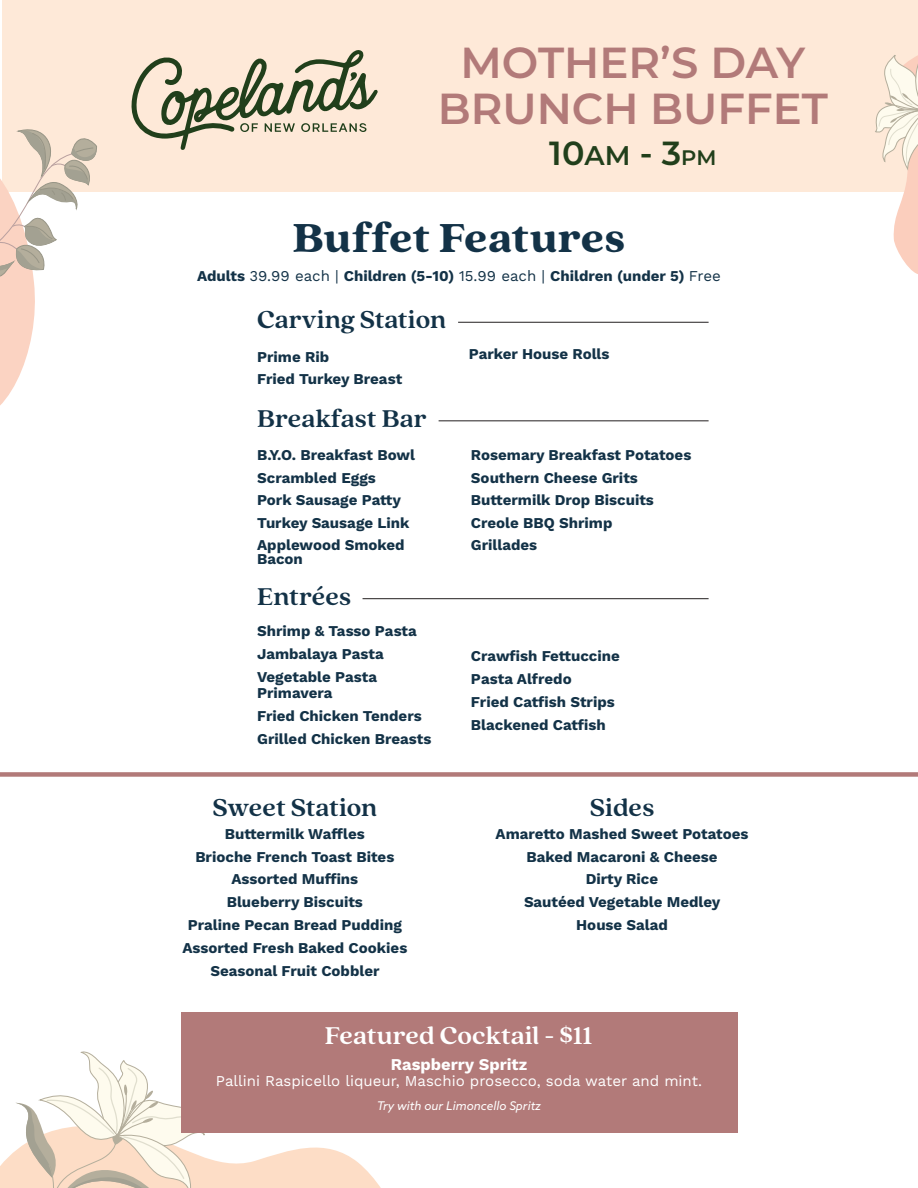
<style>
.page{position:relative;width:918px;height:1188px;background:#fff}
.page>*{position:absolute;margin:0;border:0;box-sizing:border-box;transform-origin:0 0}
.t1{font:900 45px "Quincy CF";letter-spacing:-.01em;color:#133247}
.t2{font:600 43.35px "Montserrat";color:#b27a79}
.t3{font:600 33.45px "Montserrat";color:#213f1b}
.t4{font:700 27px "Quincy CF";color:#133247}
.t5{font:700 27px "Quincy CF";color:#fff}
.t6{font:700 16.5px "Work Sans";color:#fff}
.t7{font:700 15px/22.8px "Work Sans";color:#133247}
.t8{font:15px "Work Sans";color:#fff}
.t9{font:italic 12px "Azo Sans";color:#fff}
.s1{font-size:27px}
.s2{font-size:21px}
.s3{font-weight:400}
</style>
<div class="page">
<svg style="left:0;top:772px;width:918px;height:361px"></svg>
<hr style="left:439px;top:420px;width:270px;height:1px;background:#231f20">
<hr style="left:458px;top:322px;width:251px;height:1px;background:#231f20">
<hr style="left:363px;top:598px;width:346px;height:1px;background:#231f20">
<div style="left:3px;top:0;width:915px;height:192px;background:#fee9d8"></div>
<svg style="left:131px;top:50px;width:247px;height:100px"></svg>
<svg style="left:0;top:125px;width:97px;height:280px"></svg>
<svg style="left:875px;top:55px;width:43px;height:219px"></svg>
<svg style="left:0;top:1050px;width:381px;height:138px"></svg>
<div style="left:181px;top:1012px;width:556px;height:121px;background:#b27a79"></div>
<h2 class="t2" style="left:461px;top:32px;width:346px">MOTHER’S DAY</h2>
<h2 class="t2" style="left:438px;top:78px;width:392px">BRUNCH BUFFET</h2>
<h3 class="t3" style="left:549px;top:130px;width:169px">10<span class="s1">AM</span> - 3<span class="s2">PM</span></h3>
<h1 class="t1" style="left:293px;top:206px;width:334px">Buffet Features</h1>
<p class="t7" style="left:197px;top:266px;width:525px">Adults <span class="s3">39.99 each |</span> Children (5-10) <span class="s3">15.99 each |</span> Children (under 5) <span class="s3">Free</span></p>
<h3 class="t4" style="left:257px;top:301px;width:190px">Carving Station</h3>
<p class="t7" style="left:257px;top:346px;width:147px">Prime Rib<br>Fried Turkey Breast</p>
<h3 class="t4" style="left:257px;top:399px;width:171px">Breakfast Bar</h3>
<p class="t7" style="left:257px;top:445px;width:159px">B.Y.O. Breakfast Bowl<br>Scrambled Eggs<br>Pork Sausage Patty<br>Turkey Sausage Link<br>Applewood Smoked</p>
<p class="t7" style="left:257px;top:548px;width:47px">Bacon</p>
<h3 class="t4" style="left:257px;top:577px;width:96px">Entrées</h3>
<p class="t7" style="left:257px;top:620px;width:161px">Shrimp &amp; Tasso Pasta<br>Jambalaya Pasta<br>Vegetable Pasta</p>
<p class="t7" style="left:257px;top:683px;width:176px">Primavera<br>Fried Chicken Tenders<br>Grilled Chicken Breasts</p>
<p class="t7" style="left:469px;top:343px;width:142px">Parker House Rolls</p>
<p class="t7" style="left:471px;top:445px;width:222px">Rosemary Breakfast Potatoes<br>Southern Cheese Grits<br>Buttermilk Drop Biscuits<br>Creole BBQ Shrimp<br>Grillades</p>
<p class="t7" style="left:471px;top:645px;width:150px">Crawfish Fettuccine<br>Pasta Alfredo<br>Fried Catfish Strips<br>Blackened Catfish</p>
<h3 class="t4" style="left:212px;top:788px;width:166px">Sweet Station</h3>
<h3 class="t4" style="left:590px;top:788px;width:66px">Sides</h3>
<p class="t7" style="left:182px;top:823px;width:226px;text-align:center">Buttermilk Waffles<br>Brioche French Toast Bites<br>Assorted Muffins<br>Blueberry Biscuits<br>Praline Pecan Bread Pudding<br>Assorted Fresh Baked Cookies<br>Seasonal Fruit Cobbler</p>
<p class="t7" style="left:496px;top:823px;width:254px;text-align:center">Amaretto Mashed Sweet Potatoes<br>Baked Macaroni &amp; Cheese<br>Dirty Rice<br>Sautéed Vegetable Medley<br>House Salad</p>
<h3 class="t5" style="left:325px;top:1017px;width:269px">Featured Cocktail - $11</h3>
<p class="t6" style="left:391px;top:1055px;width:138px">Raspberry Spritz</p>
<p class="t8" style="left:216px;top:1072px;width:488px">Pallini Raspicello liqueur, Maschio prosecco, soda water and mint.</p>
<p class="t9" style="left:377px;top:1097px;width:166px">Try with our Limoncello Spritz</p>
</div>
